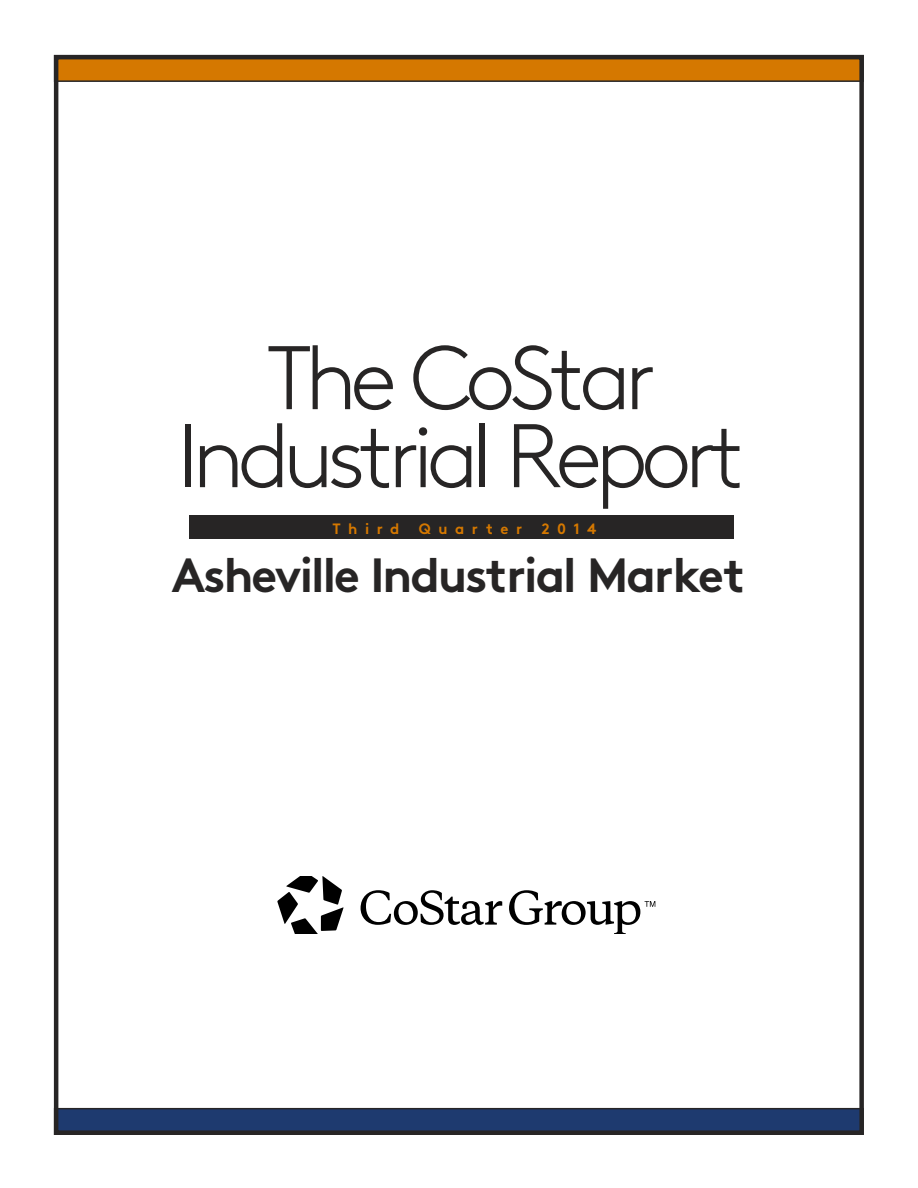
<style>
.page{position:relative;width:918px;height:1188px;background:#fff}
.page>*{position:absolute;margin:0;border:0;box-sizing:border-box;transform-origin:0 0}
.t1{font:300 90px/78px "Co Star Brown";letter-spacing:-.075em;color:#272525;text-align:center}
.t2{font:700 48px "Co Star Brown";letter-spacing:-.04em;color:#272525}
.t3{font:700 15px "Co Star Brown";letter-spacing:.5em;color:#d57800}
</style>
<div class="page">
<div style="left:55px;top:56px;width:808px;height:25px;background:#d57800"></div>
<div style="left:54px;top:55px;width:810px;height:27px;border:2px solid #272525"></div>
<div style="left:55px;top:1109px;width:808px;height:25px;background:#1e3a6f"></div>
<div style="left:54px;top:1108px;width:810px;height:27px;border:2px solid #272525"></div>
<div style="left:54px;top:55px;width:810px;height:1080px;border:4px solid #272525"></div>
<svg style="left:277px;top:876px;width:378px;height:57px"></svg>
<div style="left:189px;top:515px;width:545px;height:23px;background:#272525"></div>
<h1 class="t1" style="left:177px;top:333px;width:569px">The CoStar<br>Industrial Report</h1>
<p class="t3" style="left:332px;top:517px;width:68px">Third</p>
<p class="t3" style="left:419px;top:517px;width:105px">Quarter</p>
<p class="t3" style="left:541px;top:517px;width:57px">2014</p>
<p class="t2" style="left:172px;top:536px;width:576px">Asheville Industrial Market</p>
</div>
